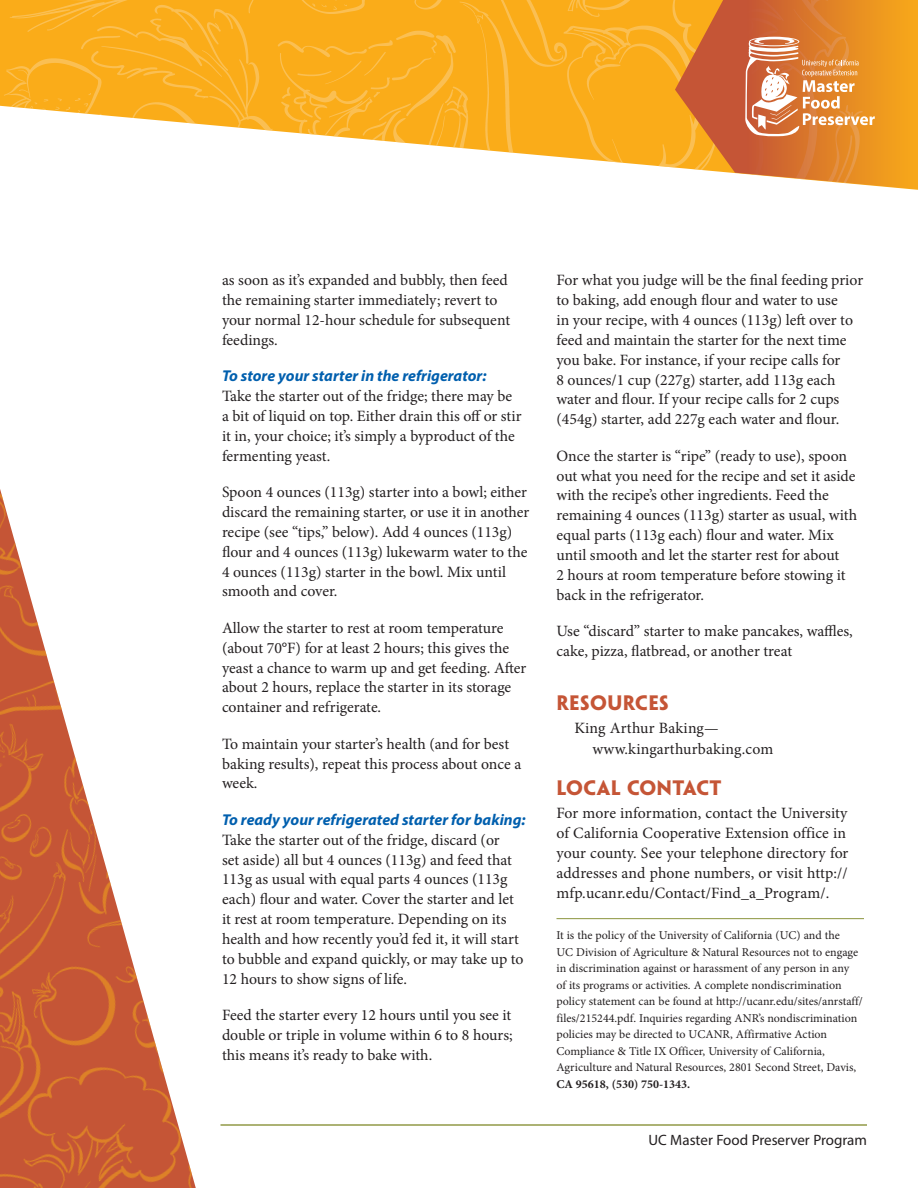
<style>
.page{position:relative;width:918px;height:1188px;background:#fff}
.page>*{position:absolute;margin:0;border:0;box-sizing:border-box;transform-origin:0 0}
.t1{font:700 18.75px "Penumbra Flare Std";letter-spacing:.02em;color:#c55536}
.Body_text{font:15.75px/19.8px "Minion Pro";color:#231f20}
.P1{font:15.75px/19.8px "Minion Pro";letter-spacing:.01em;color:#231f20}
.References{font:15.75px/20.2px "Minion Pro";letter-spacing:.01em;color:#231f20}
.t2{font:15px "Myriad Pro";color:#231f20}
.back_matter{font:12px/16.5px "Minion Pro";color:#231f20}
.s1{font-family:"Myriad Pro";font-weight:700;font-style:italic;color:#015fae}
.s2{font-weight:700}
</style>
<div class="page">
<img style="left:0;top:0;width:675px;height:168px">
<img style="left:0;top:489px;width:196px;height:699px">
<svg style="left:675px;top:0;width:243px;height:190px;background:#e28c3a"></svg>
<svg style="left:745px;top:37px;width:130px;height:100px;background:#e2985b"></svg>
<hr style="left:556px;top:918px;width:308px;height:1px;background:#919a47">
<hr style="left:220px;top:1124px;width:647px;height:2px;background:#919a47">
<p class="Body_text" style="left:222px;top:270px;width:290px">as soon as it’s expanded and bubbly, then feed the remaining starter immediately; revert to your normal 12-hour schedule for subsequent feedings.</p>
<p class="Body_text" style="left:222px;top:366px;width:301px"><span class="s1">To store your starter in the refrigerator:<br></span>Take the starter out of the fridge; there may be a bit of liquid on top. Either drain this off or stir it in, your choice; it’s simply a byproduct of the fermenting yeast.</p>
<p class="Body_text" style="left:222px;top:482px;width:309px">Spoon 4 ounces (113g) starter into a bowl; either discard the remaining starter, or use it in another recipe (see “tips,” below). Add 4 ounces (113g) flour and 4 ounces (113g) lukewarm water to the 4 ounces (113g) starter in the bowl. Mix until smooth and cover.</p>
<p class="Body_text" style="left:222px;top:618px;width:306px">Allow the starter to rest at room temperature (about 70°F) for at least 2 hours; this gives the yeast a chance to warm up and get feeding. After about 2 hours, replace the starter in its storage container and refrigerate.</p>
<p class="Body_text" style="left:222px;top:734px;width:301px">To maintain your starter’s health (and for best baking results), repeat this process about once a week.</p>
<p class="Body_text" style="left:222px;top:810px;width:305px"><span class="s1">To ready your refrigerated starter for baking:<br></span>Take the starter out of the fridge, discard (or<br>set aside) all but 4 ounces (113g) and feed that 113g as usual with equal parts 4 ounces (113g each) flour and water. Cover the starter and let it rest at room temperature. Depending on its health and how recently you’d fed it, it will start to bubble and expand quickly, or may take up to 12 hours to show signs of life.</p>
<p class="Body_text" style="left:222px;top:1005px;width:292px;text-align:justify">Feed the starter every 12 hours until you see it double or triple in volume within 6 to 8 hours; this means it’s ready to bake with.</p>
<p class="Body_text" style="left:556px;top:270px;width:308px">For what you judge will be the final feeding prior to baking, add enough flour and water to use<br>in your recipe, with 4 ounces (113g) left over to feed and maintain the starter for the next time you bake. For instance, if your recipe calls for<br>8 ounces/1 cup (227g) starter, add 113g each water and flour. If your recipe calls for 2 cups (454g) starter, add 227g each water and flour.</p>
<p class="Body_text" style="left:556px;top:446px;width:302px">Once the starter is “ripe” (ready to use), spoon out what you need for the recipe and set it aside with the recipe’s other ingredients. Feed the remaining 4 ounces (113g) starter as usual, with equal parts (113g each) flour and water. Mix until smooth and let the starter rest for about<br>2 hours at room temperature before stowing it back in the refrigerator.</p>
<p class="Body_text" style="left:556px;top:621px;width:298px">Use “discard” starter to make pancakes, waffles, cake, pizza, flatbread, or another treat</p>
<p class="t1" style="left:556px;top:691px;width:114px">RESOURCES</p>
<p class="References" style="left:592px;top:718px;width:182px;text-indent:-18px">King Arthur Baking— www.kingarthurbaking.com</p>
<p class="t1" style="left:556px;top:776px;width:167px">LOCAL CONTACT</p>
<p class="P1" style="left:556px;top:803px;width:293px">For more information, contact the University of California Cooperative Extension office in your county. See your telephone directory for addresses and phone numbers, or visit http:// mfp.ucanr.edu/Contact/Find_a_Program/.</p>
<p class="back_matter" style="left:556px;top:927px;width:308px">It is the policy of the University of California (UC) and the<br>UC Division of Agriculture &amp; Natural Resources not to engage in discrimination against or harassment of any person in any<br>of its programs or activities. A complete nondiscrimination policy statement can be found at http://ucanr.edu/sites/anrstaff/ files/215244.pdf. Inquiries regarding ANR’s nondiscrimination policies may be directed to UCANR, Affirmative Action Compliance &amp; Title IX Officer, University of California, Agriculture and Natural Resources, 2801 Second Street, Davis, <span class="s2">CA 95618, (530) 750-1343.</span></p>
<p class="t2" style="left:648px;top:1131px;width:220px">UC Master Food Preserver Program</p>
</div>
